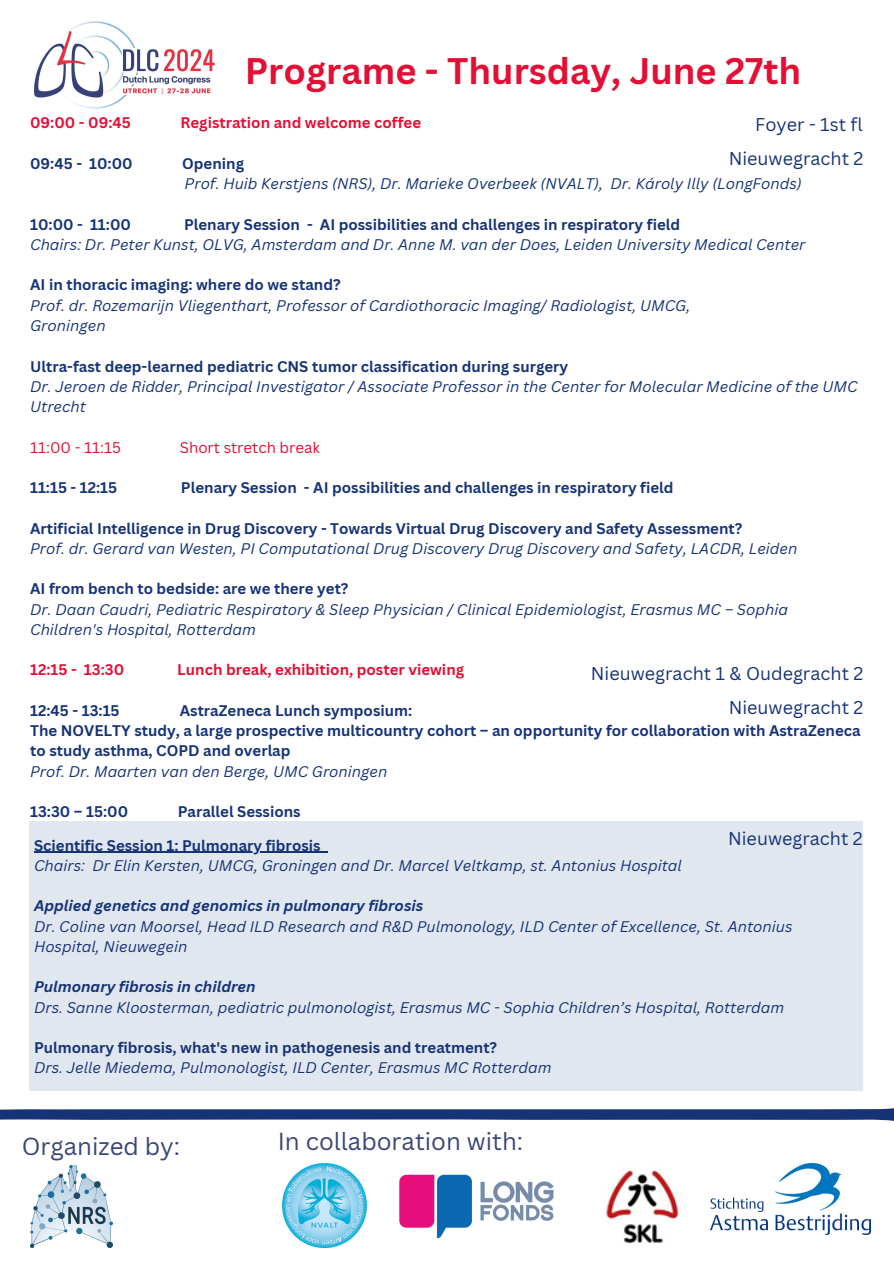
<style>
.page{position:relative;width:894px;height:1264px;background:#fff}
.page>*{position:absolute;margin:0;border:0;box-sizing:border-box;transform-origin:0 0}
.t1{font:700 36px "Canva Sans";color:#e30f35}
.t2{font:24px "Canva Sans";color:#394578}
.t3{font:18px "Canva Sans";color:#163377}
.t4{font:italic 15px/20.2px "Canva Sans";color:#163377}
.t5{font:700 15px/20.2px "Canva Sans";color:#163377}
.t6{font:700 15px "Canva Sans";color:#e30f35}
.t7{font:italic 700 15px "Canva Sans";color:#163377}
.t8{font:15px "Canva Sans";color:#e30f35}
</style>
<div class="page">
<div style="left:30px;top:821px;width:832px;height:270px;background:#e1e7ef"></div>
<hr style="left:34px;top:851px;width:286px;height:1px;background:#163377">
<svg style="left:0;top:1108px;width:893px;height:13px"></svg>
<img style="left:34px;top:21px;width:181px;height:88px">
<img style="left:30px;top:1165px;width:82px;height:82px">
<img style="left:399px;top:1174px;width:155px;height:65px">
<img style="left:710px;top:1163px;width:160px;height:71px">
<img style="left:283px;top:1163px;width:83px;height:83px">
<img style="left:606px;top:1170px;width:73px;height:74px">
<h3 class="t1" style="left:245px;top:45px;width:557px">Programe - Thursday, June 27th</h3>
<h4 class="t6" style="left:30px;top:112px;width:102px">09:00 - 09:45</h4>
<h4 class="t6" style="left:180px;top:112px;width:242px">Registration and welcome coffee</h4>
<p class="t5" style="left:30px;top:153px;width:104px">09:45 - 10:00</p>
<p class="t5" style="left:182px;top:153px;width:63px">Opening</p>
<p class="t4" style="left:185px;top:173px;width:618px">Prof. Huib Kerstjens (NRS), Dr. Marieke Overbeek (NVALT), Dr. Károly Illy (LongFonds)</p>
<p class="t5" style="left:30px;top:214px;width:102px">10:00 - 11:00</p>
<p class="t5" style="left:184px;top:214px;width:497px">Plenary Session - AI possibilities and challenges in respiratory field</p>
<p class="t4" style="left:30px;top:234px;width:776px">Chairs: Dr. Peter Kunst, OLVG, Amsterdam and Dr. Anne M. van der Does, Leiden University Medical Center</p>
<p class="t5" style="left:30px;top:274px;width:312px">AI in thoracic imaging: where do we stand?</p>
<h4 class="t4" style="left:30px;top:295px;width:661px">Prof. dr. Rozemarijn Vliegenthart, Professor of Cardiothoracic Imaging/ Radiologist, UMCG,</h4>
<p class="t4" style="left:30px;top:315px;width:77px">Groningen</p>
<p class="t5" style="left:30px;top:355px;width:539px">Ultra-fast deep-learned pediatric CNS tumor classification during surgery</p>
<p class="t4" style="left:30px;top:376px;width:828px">Dr. Jeroen de Ridder, Principal Investigator / Associate Professor in the Center for Molecular Medicine of the UMC<br>Utrecht</p>
<h4 class="t8" style="left:30px;top:436px;width:92px">11:00 - 11:15</h4>
<h4 class="t8" style="left:180px;top:436px;width:142px">Short stretch break</h4>
<h3 class="t5" style="left:30px;top:477px;width:89px">11:15 - 12:15</h3>
<h3 class="t5" style="left:181px;top:477px;width:494px">Plenary Session - AI possibilities and challenges in respiratory field</h3>
<h3 class="t5" style="left:30px;top:517px;width:713px">Artificial Intelligence in Drug Discovery - Towards Virtual Drug Discovery and Safety Assessment?</h3>
<h3 class="t4" style="left:30px;top:538px;width:768px">Prof. dr. Gerard van Westen, PI Computational Drug Discovery Drug Discovery and Safety, LACDR, Leiden</h3>
<h3 class="t5" style="left:30px;top:578px;width:320px">AI from bench to bedside: are we there yet?</h3>
<p class="t4" style="left:30px;top:598px;width:759px">Dr. Daan Caudri, Pediatric Respiratory &amp; Sleep Physician / Clinical Epidemiologist, Erasmus MC – Sophia<br>Children's Hospital, Rotterdam</p>
<p class="t6" style="left:30px;top:659px;width:95px">12:15 - 13:30</p>
<p class="t6" style="left:177px;top:659px;width:288px">Lunch break, exhibition, poster viewing</p>
<p class="t5" style="left:30px;top:700px;width:91px">12:45 - 13:15</p>
<p class="t5" style="left:180px;top:700px;width:234px">AstraZeneca Lunch symposium:</p>
<p class="t5" style="left:30px;top:720px;width:831px">The NOVELTY study, a large prospective multicountry cohort – an opportunity for collaboration with AstraZeneca to study asthma, COPD and overlap</p>
<p class="t4" style="left:30px;top:760px;width:358px">Prof. Dr. Maarten van den Berge, UMC Groningen</p>
<p class="t5" style="left:30px;top:801px;width:99px">13:30 – 15:00</p>
<p class="t5" style="left:178px;top:801px;width:124px">Parallel Sessions</p>
<h2 class="t3" style="left:755px;top:112px;width:109px">Foyer - 1st fl</h2>
<p class="t3" style="left:728px;top:146px;width:136px">Nieuwegracht 2</p>
<p class="t3" style="left:590px;top:661px;width:274px">Nieuwegracht 1 &amp; Oudegracht 2</p>
<p class="t3" style="left:728px;top:694px;width:136px">Nieuwegracht 2</p>
<h2 class="t3" style="left:728px;top:825px;width:136px">Nieuwegracht 2</h2>
<p class="t5" style="left:34px;top:834px;width:288px">Scientific Session 1: Pulmonary fibrosis</p>
<h1 class="t4" style="left:34px;top:855px;width:649px">Chairs: Dr Elin Kersten, UMCG, Groningen and Dr. Marcel Veltkamp, st. Antonius Hospital</h1>
<h4 class="t7" style="left:34px;top:895px;width:390px">Applied genetics and genomics in pulmonary fibrosis</h4>
<p class="t4" style="left:34px;top:915px;width:759px">Dr. Coline van Moorsel, Head ILD Research and R&amp;D Pulmonology, ILD Center of Excellence, St. Antonius<br>Hospital, Nieuwegein</p>
<p class="t7" style="left:34px;top:976px;width:223px">Pulmonary fibrosis in children</p>
<p class="t4" style="left:34px;top:996px;width:751px">Drs. Sanne Kloosterman, pediatric pulmonologist, Erasmus MC - Sophia Children’s Hospital, Rotterdam</p>
<p class="t5" style="left:34px;top:1037px;width:464px">Pulmonary fibrosis, what's new in pathogenesis and treatment?</p>
<p class="t4" style="left:34px;top:1057px;width:518px">Drs. Jelle Miedema, Pulmonologist, ILD Center, Erasmus MC Rotterdam</p>
<p class="t2" style="left:22px;top:1128px;width:160px">Organized by:</p>
<p class="t2" style="left:278px;top:1124px;width:247px">In collaboration with:</p>
</div>
